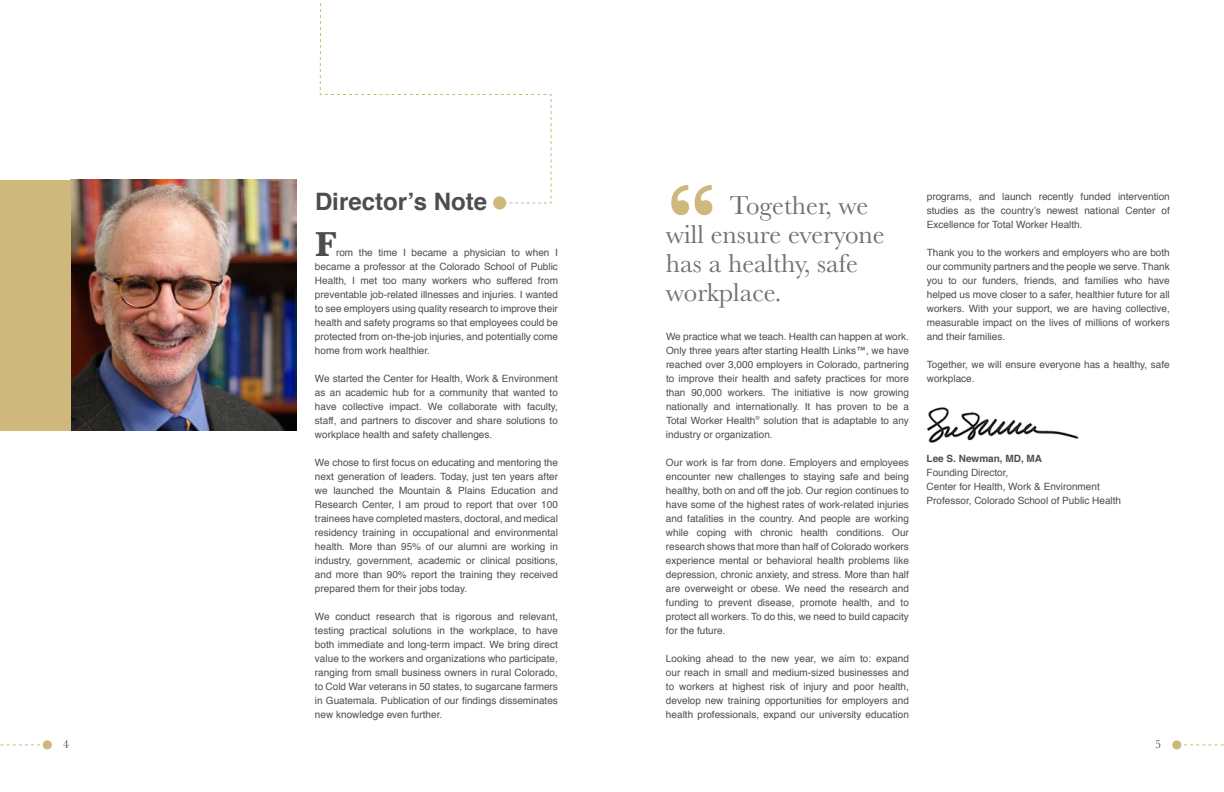
<style>
.page{position:relative;width:1224px;height:792px;background:#fff}
.page>*{position:absolute;margin:0;border:0;box-sizing:border-box;transform-origin:0 0}
.t1{font:700 87px "Baskerville";color:#cfb87c}
.t2{font:700 36px "Baskerville";color:#4c4d50}
.t3{font:27px/29px "Baskerville";color:#6f7172}
.t4{font:700 24px "Helvetica";color:#4c4d50}
.t5{font:12px "Baskerville";color:#4c4d50}
.t6{font:10px/14px "Helvetica";color:#4c4d50;text-align:justify}
.t7{font:700 10px "Helvetica";color:#4c4d50}
</style>
<div class="page">
<div style="left:43px;top:740px;width:9px;height:9px;background:#cfb87c;border-radius:50%"></div>
<div style="left:1172px;top:740px;width:9px;height:9px;background:#cfb87c;border-radius:50%"></div>
<svg style="left:0;top:744px;width:43px;height:1px"></svg>
<svg style="left:1181px;top:744px;width:43px;height:1px"></svg>
<img style="left:927px;top:407px;width:152px;height:36px">
<img style="left:71px;top:180px;width:226px;height:251px">
<div style="left:0;top:180px;width:71px;height:251px;background:#cfb87c"></div>
<svg style="left:319px;top:0;width:233px;height:204px"></svg>
<div style="left:493px;top:196px;width:13px;height:13px;background:#cfb87c;border-radius:50%"></div>
<h3 class="t4" style="left:315px;top:182px;width:174px">Director’s Note</h3>
<h2 class="t2" style="left:315px;top:219px;width:22px">F</h2>
<p class="t6" style="left:336px;top:245px;width:223px">rom the time I became a physician to when I</p>
<p class="t6" style="left:315px;top:259px;width:245px">became a professor at the Colorado School of Public Health, I met too many workers who suffered from preventable job-related illnesses and injuries. I wanted to see employers using quality research to improve their health and safety programs so that employees could be protected from on-the-job injuries, and potentially come home from work healthier.</p>
<p class="t6" style="left:315px;top:371px;width:245px">We started the Center for Health, Work &amp; Environment as an academic hub for a community that wanted to have collective impact. We collaborate with faculty, staff, and partners to discover and share solutions to workplace health and safety challenges.</p>
<p class="t6" style="left:315px;top:455px;width:245px">We chose to first focus on educating and mentoring the next generation of leaders. Today, just ten years after we launched the Mountain &amp; Plains Education and Research Center, I am proud to report that over 100 trainees have completed masters, doctoral, and medical residency training in occupational and environmental health. More than 95% of our alumni are working in industry, government, academic or clinical positions, and more than 90% report the training they received prepared them for their jobs today.</p>
<p class="t6" style="left:315px;top:609px;width:245px">We conduct research that is rigorous and relevant, testing practical solutions in the workplace, to have both immediate and long-term impact. We bring direct value to the workers and organizations who participate, ranging from small business owners in rural Colorado, to Cold War veterans in 50 states, to sugarcane farmers in Guatemala. Publication of our findings disseminates new knowledge even further.</p>
<h1 class="t1" style="left:666px;top:155px;width:53px">“</h1>
<h3 class="t3" style="left:666px;top:191px;width:220px;text-indent:64px">Together, we will ensure everyone has a healthy, safe workplace.</h3>
<p class="t6" style="left:666px;top:329px;width:245px">We practice what we teach. Health can happen at work.<br>Only three years after starting Health Links™, we have reached over 3,000 employers in Colorado, partnering to improve their health and safety practices for more than 90,000 workers. The initiative is now growing nationally and internationally. It has proven to be a Total Worker Health<sup>®</sup> solution that is adaptable to any industry or organization.</p>
<p class="t6" style="left:666px;top:455px;width:245px">Our work is far from done. Employers and employees encounter new challenges to staying safe and being healthy, both on and off the job. Our region continues to have some of the highest rates of work-related injuries and fatalities in the country. And people are working while coping with chronic health conditions. Our research shows that more than half of Colorado workers experience mental or behavioral health problems like depression, chronic anxiety, and stress. More than half are overweight or obese. We need the research and funding to prevent disease, promote health, and to protect all workers. To do this, we need to build capacity for the future.</p>
<p class="t6" style="left:666px;top:651px;width:244px">Looking ahead to the new year, we aim to: expand our reach in small and medium-sized businesses and to workers at highest risk of injury and poor health, develop new training opportunities for employers and health professionals, expand our university education</p>
<p class="t6" style="left:927px;top:190px;width:244px">programs, and launch recently funded intervention studies as the country’s newest national Center of Excellence for Total Worker Health.</p>
<p class="t6" style="left:927px;top:246px;width:245px">Thank you to the workers and employers who are both our community partners and the people we serve. Thank you to our funders, friends, and families who have helped us move closer to a safer, healthier future for all workers. With your support, we are having collective, measurable impact on the lives of millions of workers and their families.</p>
<p class="t6" style="left:927px;top:358px;width:245px">Together, we will ensure everyone has a healthy, safe workplace.</p>
<p class="t7" style="left:927px;top:450px;width:117px">Lee S. Newman, MD, MA</p>
<p class="t6" style="left:927px;top:466px;width:196px;text-align:left">Founding Director,<br>Center for Health, Work &amp; Environment<br>Professor, Colorado School of Public Health</p>
<p class="t5" style="left:63px;top:737px;width:7px">4</p>
<p class="t5" style="left:1155px;top:737px;width:7px">5</p>
</div>
